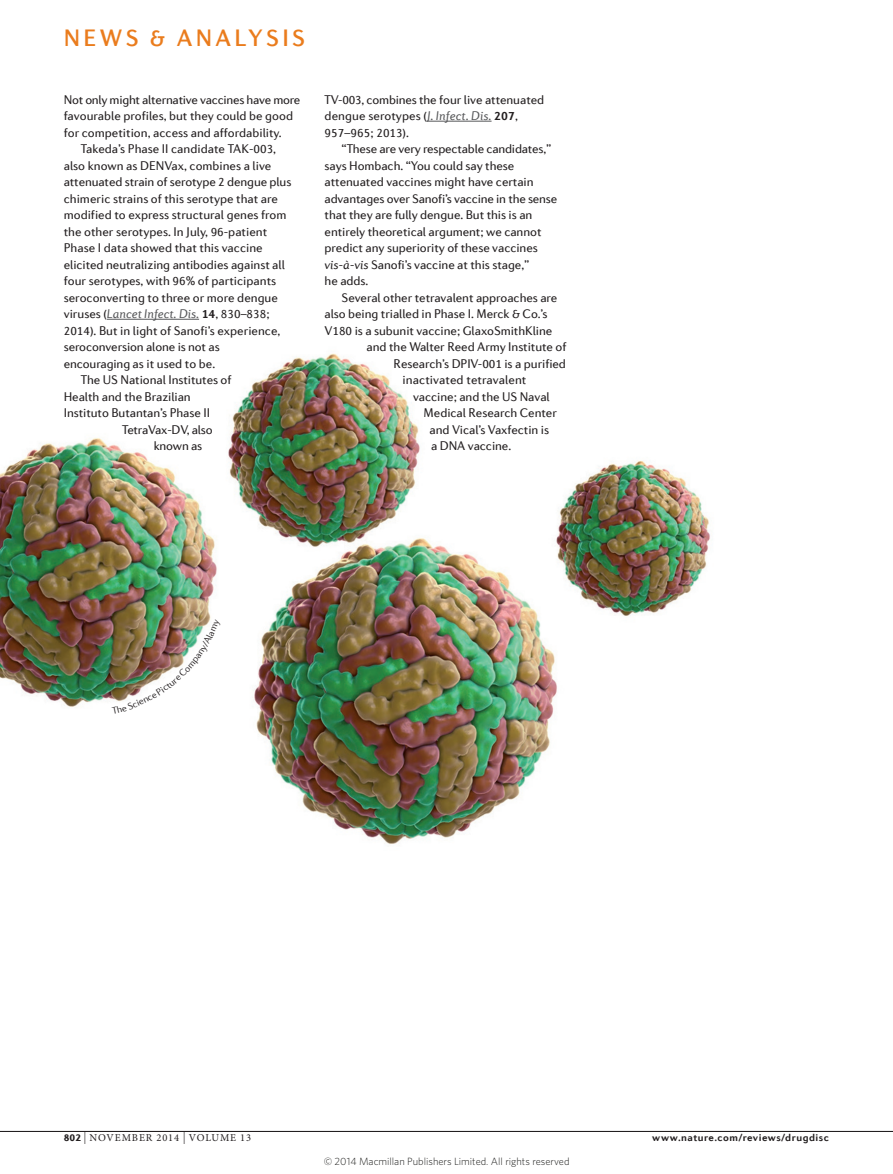
<style>
.page{position:relative;width:893px;height:1174px;background:#fff}
.page>*{position:absolute;margin:0;border:0;box-sizing:border-box;transform-origin:0 0}
.t1{font:500 24px "Diverda Sans Com";letter-spacing:.14em;color:#ea7c1d}
.bodyboldindent{font:12.75px/16.5px "Diverda Sans Com";letter-spacing:-.005em;color:#231f20}
.bodyboldindent-2{font:12.75px "Diverda Sans Com Regular 2";letter-spacing:-.005em;color:#231f20}
.t2{font:300 10.5px "Whitney";color:#1d1d1b}
.t3{font:700 10.5px "Diverda Sans Com";letter-spacing:.045em;color:#231f20}
.t4{font:10.5px "Minion Pro";letter-spacing:.085em;color:#231f20}
.s1{font-family:"Diverda Sans Com Regular 2"}
.s2{font-style:italic;color:#57585a}
.s3{font-weight:700}
.s4{font-style:italic}
.s5{font-family:"Diverda Sans Com";font-weight:900}
.s6{font-size:12px}
</style>
<div class="page">
<img style="left:0;top:353px;width:710px;height:491px">
<hr style="left:0;top:1131px;width:893px;height:1px;background:#231f20">
<hr style="left:107px;top:319px;width:92px;height:1px;background:#57585a">
<hr style="left:427px;top:121px;width:65px;height:1px;background:#57585a">
<img style="left:112px;top:620px;width:109px;height:94px">
<h1 class="t1" style="left:64px;top:24px;width:243px">NEWS &amp; ANALYSIS</h1>
<p class="bodyboldindent" style="left:64px;top:91px;width:238px"><span class="s1">Not only might alternative vaccines have more </span>favourable profiles, but they could be good for competition, access and affordability.</p>
<p class="bodyboldindent" style="left:64px;top:141px;width:229px;text-indent:17px">Takeda’s Phase II candidate TAK‑003, also known as DENVax, combines a live attenuated strain of serotype 2 dengue plus <span class="s1">chimeric strains of this serotype that are </span>modified to express structural genes from the other serotypes. In July, 96‑patient Phase I data showed that this vaccine elicited neutralizing antibodies against all four serotypes, with 96% of participants <span class="s1">seroconverting to three or more dengue </span>viruses (<span class="s2">Lancet Infect. Dis.</span> <span class="s3">14</span>, 830–838; 2014). But in light of Sanofi’s experience, <span class="s1">seroconversion alone is not as<br></span>encouraging as it used to be.</p>
<p class="bodyboldindent" style="left:81px;top:372px;width:152px">The US National Institutes of</p>
<p class="bodyboldindent" style="left:64px;top:388px;width:128px">Health and the Brazilian</p>
<p class="bodyboldindent" style="left:64px;top:405px;width:148px">Instituto Butantan’s Phase II</p>
<p class="bodyboldindent" style="left:122px;top:421px;width:92px">TetraVax-DV, also</p>
<p class="bodyboldindent-2" style="left:154px;top:439px;width:50px">known as</p>
<p class="bodyboldindent" style="left:325px;top:91px;width:221px">TV-003, combines the four live attenuated dengue serotypes (<span class="s2">J. Infect. Dis.</span> <span class="s3">207</span><span class="s1">,<br></span>957–965; 2013).</p>
<p class="bodyboldindent" style="left:325px;top:141px;width:234px;text-indent:17px">“These are very respectable candidates,” says Hombach. “You could say these <span class="s1">attenuated vaccines might have certain advantages over Sanofi’s vaccine in the sense </span>that they are fully dengue. But this is an entirely theoretical argument; we cannot <span class="s1">predict any superiority of these vaccines </span><span class="s4">vis‑à‑vis</span> <span class="s1">Sanofi’s vaccine at this stage,”<br></span>he adds.</p>
<p class="bodyboldindent-2" style="left:342px;top:290px;width:217px">Several other tetravalent approaches are</p>
<p class="bodyboldindent" style="left:325px;top:306px;width:224px">also being trialled in Phase I. Merck &amp; Co.’s</p>
<p class="bodyboldindent" style="left:325px;top:322px;width:229px">V180 is a subunit vaccine; GlaxoSmithKline</p>
<p class="bodyboldindent" style="left:367px;top:339px;width:201px">and the Walter Reed Army Institute of</p>
<p class="bodyboldindent" style="left:394px;top:355px;width:174px">Research’s DPIV‑001 is a purified</p>
<p class="bodyboldindent-2" style="left:403px;top:373px;width:125px">inactivated tetravalent</p>
<p class="bodyboldindent" style="left:413px;top:388px;width:138px">vaccine; and the US Naval</p>
<p class="bodyboldindent" style="left:424px;top:405px;width:135px">Medical Research Center</p>
<p class="bodyboldindent" style="left:430px;top:421px;width:121px">and Vical’s Vaxfectin is</p>
<p class="bodyboldindent" style="left:431px;top:438px;width:82px">a DNA vaccine.</p>
<p class="t4" style="left:64px;top:1130px;width:189px"><span class="s5">802</span> <span class="s6">|</span> NOVEMBER 2014 <span class="s6">|</span> VOLUME 13</p>
<p class="t3" style="left:652px;top:1130px;width:178px">www.nature.com/reviews/drugdisc</p>
<p class="t2" style="left:324px;top:1154px;width:247px">© 2014 Macmillan Publishers Limited. All rights reserved</p>
</div>
